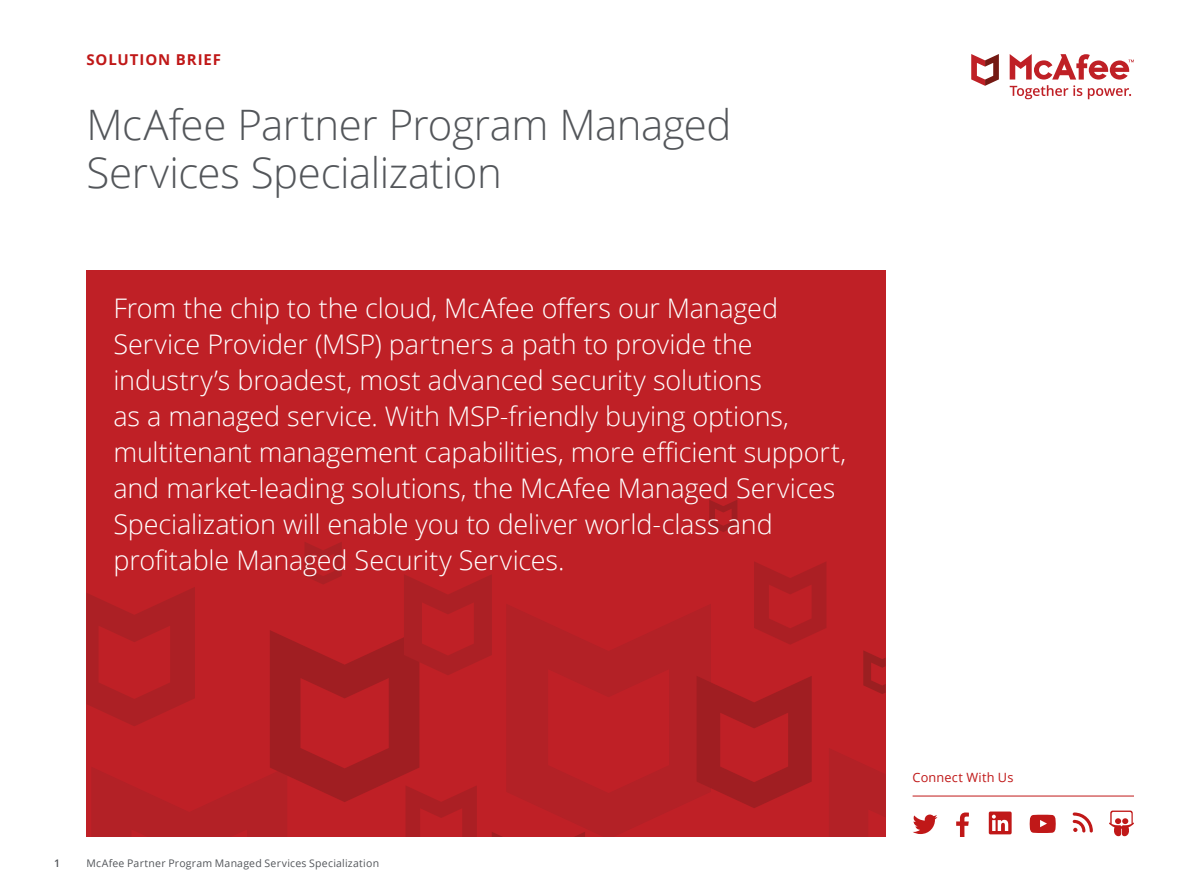
<style>
.page{position:relative;width:1188px;height:891px;background:#fff}
.page>*{position:absolute;margin:0;border:0;box-sizing:border-box;transform-origin:0 0}
.t1{font:300 42px/48px "Open Sans";letter-spacing:-.01em;color:#53565a}
.t2{font:300 27px/36px "Open Sans";letter-spacing:-.005em;color:#fff}
.t3{font:700 15px "Open Sans";letter-spacing:.06em;color:#c01818}
.t4{font:12.75px "Open Sans";letter-spacing:.015em;color:#c01818}
.t5{font:10.5px "Open Sans";letter-spacing:.02em;color:#53565a}
.t6{font:600 10.5px "Open Sans";color:#53565a}
</style>
<div class="page">
<svg style="left:971px;top:54px;width:28px;height:32px"></svg>
<svg style="left:1010px;top:54px;width:124px;height:45px"></svg>
<div style="left:86px;top:270px;width:800px;height:567px;background:#bf2026"></div>
<svg style="left:585px;top:604px;width:126px;height:233px;fill:#b32026"></svg>
<svg style="left:697px;top:676px;width:115px;height:132px"></svg>
<svg style="left:754px;top:562px;width:72px;height:83px"></svg>
<svg style="left:709px;top:500px;width:28px;height:32px"></svg>
<svg style="left:863px;top:650px;width:23px;height:44px"></svg>
<svg style="left:829px;top:749px;width:56px;height:88px"></svg>
<svg style="left:86px;top:542px;width:499px;height:295px"></svg>
<hr style="left:913px;top:796px;width:221px;height:1px;background:#c01818">
<svg style="left:1073px;top:813px;width:20px;height:20px"></svg>
<svg style="left:913px;top:815px;width:25px;height:19px"></svg>
<svg style="left:989px;top:812px;width:23px;height:22px"></svg>
<svg style="left:956px;top:813px;width:13px;height:24px"></svg>
<svg style="left:1030px;top:815px;width:26px;height:18px"></svg>
<svg style="left:1109px;top:811px;width:25px;height:26px"></svg>
<p class="t3" style="left:86px;top:49px;width:136px">SOLUTION BRIEF</p>
<h1 class="t1" style="left:86px;top:100px;width:647px">McAfee Partner Program Managed<br>Services Specialization</h1>
<p class="t2" style="left:113px;top:289px;width:734px">From the chip to the cloud, McAfee offers our Managed Service Provider (MSP) partners a path to provide the industry’s broadest, most advanced security solutions<br>as a managed service. With MSP-friendly buying options, multitenant management capabilities, more efficient support, and market-leading solutions, the McAfee Managed Services Specialization will enable you to deliver world-class and profitable Managed Security Services.</p>
<p class="t6" style="left:54px;top:856px;width:7px">1</p>
<p class="t5" style="left:86px;top:856px;width:294px">McAfee Partner Program Managed Services Specialization</p>
<p class="t4" style="left:913px;top:769px;width:102px">Connect With Us</p>
</div>
